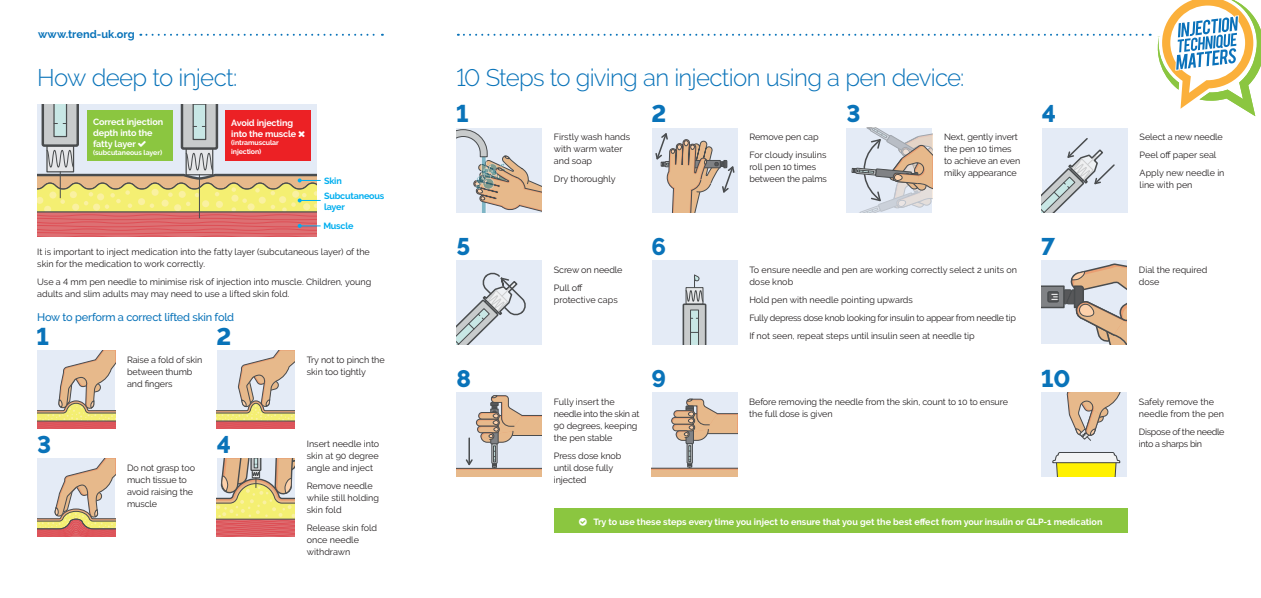
<style>
.page{position:relative;width:1261px;height:598px;background:#fff}
.page>*{position:absolute;margin:0;border:0;box-sizing:border-box;transform-origin:0 0}
.t1{font:300 24px "Raleway";letter-spacing:-.03em;color:#0973b9}
.t2{font:800 24px "Raleway";color:#0973b9}
.t3{font:500 11px "Raleway";letter-spacing:-.02em;color:#0973b9}
.t4{font:700 11px "Raleway";color:#0973b9}
.t5{font:9px/12px "Raleway";letter-spacing:-.005em;color:#231f20}
.t6{font:700 9px/10.8px "Raleway";letter-spacing:-.01em;color:#fff}
.t7{font:9px/12px "Raleway";letter-spacing:-.03em;color:#231f20}
.t8{font:700 9px/10.8px "Raleway";letter-spacing:-.02em;color:#00aeef}
.t9{font:700 7px/8.4px "Raleway";letter-spacing:-.015em;color:#fff}
</style>
<div class="page">
<svg style="left:140px;top:34px;width:243px;height:2px"></svg>
<svg style="left:652px;top:128px;width:85px;height:85px;background:#d3c9c3"></svg>
<svg style="left:846px;top:128px;width:86px;height:84px;background:#d1cfcf"></svg>
<div style="left:894px;top:174px;width:8px;height:6px;background:#fdd1ab;border-radius:3px"></div>
<div style="left:894px;top:174px;width:8px;height:7px;border:1px solid #494c4e;border-radius:3px"></div>
<svg style="left:456px;top:128px;width:86px;height:85px;background:#d3cec9"></svg>
<svg style="left:1042px;top:128px;width:86px;height:84px;background:#d5dce5"></svg>
<svg style="left:456px;top:260px;width:86px;height:84px;background:#d4dbe3"></svg>
<svg style="left:652px;top:260px;width:85px;height:84px;background:#d8dfe8"></svg>
<svg style="left:1041px;top:260px;width:86px;height:84px;background:#cbc2bd"></svg>
<svg style="left:456px;top:392px;width:86px;height:84px;background:#d4cbc5"></svg>
<svg style="left:652px;top:392px;width:85px;height:84px;background:#d6cdc7"></svg>
<svg style="left:1041px;top:392px;width:86px;height:84px;background:#ded9c0"></svg>
<svg style="left:37px;top:350px;width:79px;height:79px;background:#d8c2af"></svg>
<svg style="left:217px;top:350px;width:78px;height:79px;background:#d8c1af"></svg>
<svg style="left:217px;top:458px;width:78px;height:79px;background:#d6ae84"></svg>
<svg style="left:37px;top:458px;width:79px;height:79px;background:#d7bdad"></svg>
<div style="left:554px;top:508px;width:574px;height:24px;background:#8bc640"></div>
<svg style="left:458px;top:0;width:803px;height:117px"></svg>
<svg style="left:37px;top:104px;width:284px;height:133px;background:#cfa783"></svg>
<p class="t4" style="left:38px;top:28px;width:98px">www.trend-uk.org</p>
<h1 class="t1" style="left:37px;top:64px;width:202px">How deep to inject:</h1>
<h1 class="t1" style="left:456px;top:64px;width:510px">10 Steps to giving an injection using a pen device:</h1>
<p class="t6" style="left:93px;top:116px;width:72px">Correct injection depth into the fatty layer</p>
<p class="t9" style="left:93px;top:148px;width:71px">(subcutaneous layer)</p>
<p class="t6" style="left:231px;top:118px;width:66px">Avoid injecting into the muscle</p>
<p class="t9" style="left:231px;top:139px;width:49px">(intramuscular injection)</p>
<p class="t8" style="left:324px;top:175px;width:19px">Skin</p>
<p class="t8" style="left:324px;top:190px;width:62px">Subcutaneous layer</p>
<p class="t8" style="left:323px;top:221px;width:32px">Muscle</p>
<p class="t5" style="left:37px;top:245px;width:334px">It is important to inject medication into the fatty layer (subcutaneous layer) of the skin for the medication to work correctly.</p>
<p class="t5" style="left:37px;top:275px;width:335px">Use a 4 mm pen needle to minimise risk of injection into muscle. Children, young adults and slim adults may may need to use a lifted skin fold.</p>
<p class="t3" style="left:37px;top:310px;width:198px">How to perform a correct lifted skin fold</p>
<h1 class="t2" style="left:37px;top:322px;width:14px">1</h1>
<h1 class="t2" style="left:216px;top:322px;width:16px">2</h1>
<h1 class="t2" style="left:456px;top:100px;width:14px">1</h1>
<h1 class="t2" style="left:652px;top:100px;width:16px">2</h1>
<h1 class="t2" style="left:846px;top:100px;width:16px">3</h1>
<p class="t5" style="left:554px;top:131px;width:78px">Firstly wash hands with warm water and soap</p>
<p class="t5" style="left:554px;top:173px;width:63px">Dry thoroughly</p>
<p class="t5" style="left:749px;top:128px;width:79px;line-height:18px">Remove pen cap<br>For cloudy insulins</p>
<p class="t5" style="left:749px;top:161px;width:79px">roll pen 10 times between the palms</p>
<p class="t5" style="left:944px;top:131px;width:78px">Next, gently invert the pen 10 times to achieve an even milky appearance</p>
<h1 class="t2" style="left:456px;top:232px;width:15px">5</h1>
<h1 class="t2" style="left:652px;top:232px;width:16px">6</h1>
<p class="t5" style="left:554px;top:260px;width:70px;line-height:18px">Screw on needle<br>Pull off</p>
<p class="t5" style="left:554px;top:293px;width:65px">protective caps</p>
<p class="t5" style="left:749px;top:263px;width:269px">To ensure needle and pen are working correctly select 2 units on dose knob</p>
<p class="t5" style="left:749px;top:290px;width:268px;line-height:18px">Hold pen with needle pointing upwards<br>Fully depress dose knob looking for insulin to appear from needle tip<br>If not seen, repeat steps until insulin seen at needle tip</p>
<h1 class="t2" style="left:1042px;top:100px;width:16px">4</h1>
<h1 class="t2" style="left:1041px;top:232px;width:15px">7</h1>
<p class="t5" style="left:1140px;top:128px;width:86px;line-height:18px">Select a new needle<br>Peel off paper seal<br>Apply new needle in</p>
<p class="t5" style="left:1140px;top:179px;width:54px">line with pen</p>
<p class="t5" style="left:1139px;top:263px;width:70px">Dial the required dose</p>
<p class="t5" style="left:127px;top:353px;width:77px">Raise a fold of skin between thumb and fingers</p>
<p class="t5" style="left:307px;top:353px;width:79px">Try not to pinch the skin too tightly</p>
<h1 class="t2" style="left:37px;top:430px;width:16px">3</h1>
<h1 class="t2" style="left:217px;top:430px;width:16px">4</h1>
<p class="t5" style="left:127px;top:461px;width:69px">Do not grasp too much tissue to avoid raising the muscle</p>
<p class="t5" style="left:307px;top:437px;width:74px;text-align:justify">Insert needle into skin at 90 degree angle and inject</p>
<p class="t5" style="left:307px;top:479px;width:74px">Remove needle while still holding skin fold</p>
<p class="t5" style="left:307px;top:521px;width:72px">Release skin fold once needle withdrawn</p>
<h1 class="t2" style="left:456px;top:364px;width:16px">8</h1>
<p class="t5" style="left:554px;top:395px;width:87px">Fully insert the needle into the skin at<br>90 degrees, keeping the pen stable</p>
<p class="t5" style="left:554px;top:449px;width:69px">Press dose knob until dose fully injected</p>
<h1 class="t2" style="left:651px;top:364px;width:16px">9</h1>
<h1 class="t2" style="left:1041px;top:364px;width:31px">10</h1>
<p class="t5" style="left:749px;top:395px;width:260px">Before removing the needle from the skin, count to 10 to ensure the full dose is given</p>
<p class="t5" style="left:1139px;top:395px;width:87px">Safely remove the needle from the pen</p>
<p class="t7" style="left:1139px;top:425px;width:87px">Dispose of the needle into a sharps bin</p>
<p class="t6" style="left:579px;top:516px;width:525px">□ Try to use these steps every time you inject to ensure that you get the best effect from your insulin or GLP-1 medication</p>
</div>
